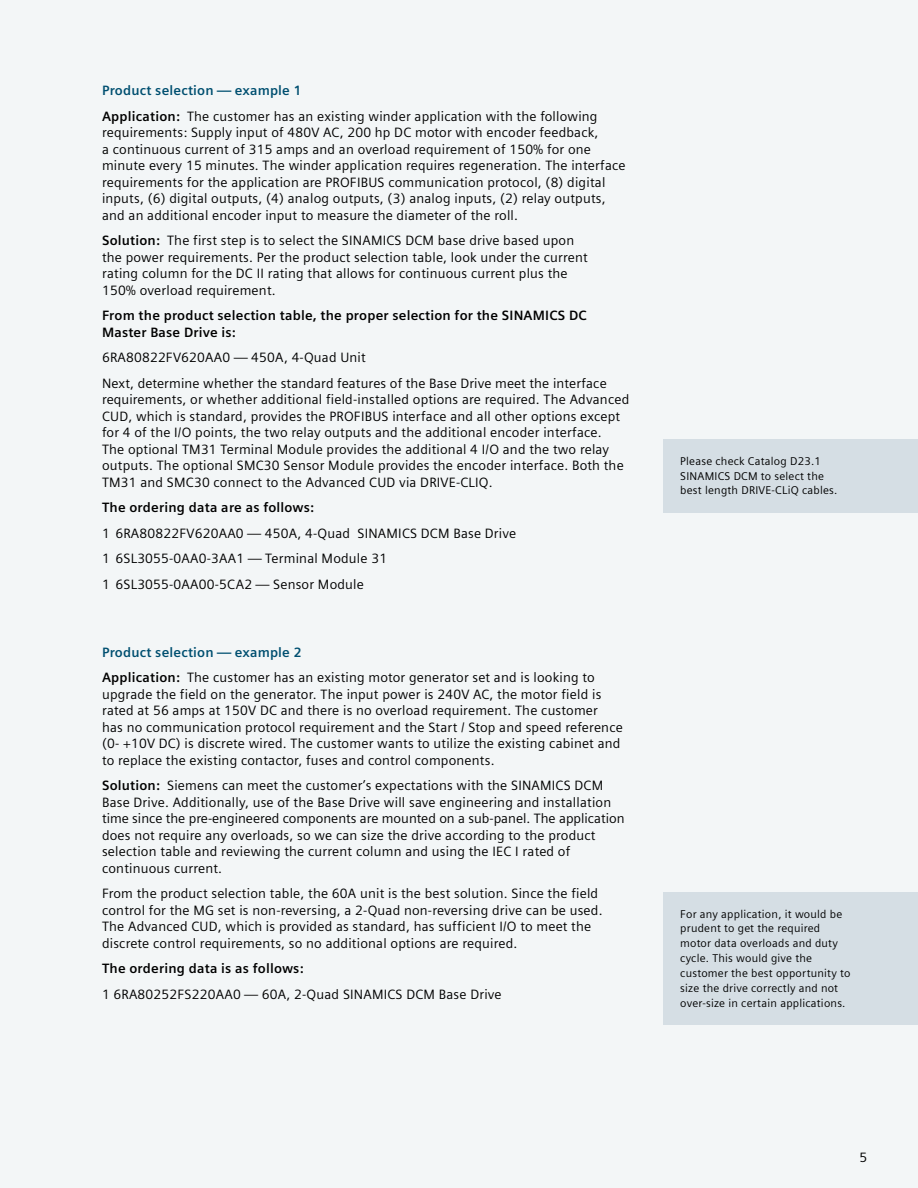
<style>
.page{position:relative;width:918px;height:1188px;background:#f3f6f7}
.page>*{position:absolute;margin:0;border:0;box-sizing:border-box;transform-origin:0 0}
.t1{font:13.5px/16.5px "Siemens Sans";letter-spacing:.015em;color:#000}
.t2{font:700 13.5px/16.5px "Siemens Sans";letter-spacing:.015em;color:#000}
.t3{font:11.25px/14.9px "Siemens Sans";letter-spacing:.02em;color:#000}
.s1{font-weight:700;color:#004f70}
.s2{font-weight:700}
</style>
<div class="page">
<div style="left:663px;top:439px;width:255px;height:73px;background:#d5dee4"></div>
<div style="left:663px;top:892px;width:255px;height:133px;background:#d5dee4"></div>
<p class="t1" style="left:102px;top:78px;width:497px;line-height:25.5px"><span class="s1">Product selection — example 1<br></span><span class="s2">Application:</span> The customer has an existing winder application with the following</p>
<p class="t1" style="left:102px;top:125px;width:525px">requirements: Supply input of 480V AC, 200 hp DC motor with encoder feedback,<br>a continuous current of 315 amps and an overload requirement of 150% for one minute every 15 minutes. The winder application requires regeneration. The interface requirements for the application are PROFIBUS communication protocol, (8) digital inputs, (6) digital outputs, (4) analog outputs, (3) analog inputs, (2) relay outputs, and an additional encoder input to measure the diameter of the roll.</p>
<p class="t1" style="left:102px;top:233px;width:487px"><span class="s2">Solution:</span> The first step is to select the SINAMICS DCM base drive based upon the power requirements. Per the product selection table, look under the current rating column for the DC II rating that allows for continuous current plus the 150% overload requirement.</p>
<p class="t2" style="left:102px;top:308px;width:486px">From the product selection table, the proper selection for the SINAMICS DC<br>Master Base Drive is:</p>
<p class="t1" style="left:102px;top:345px;width:506px;line-height:25.5px">6RA80822FV620AA0 — 450A, 4-Quad Unit<br>Next, determine whether the standard features of the Base Drive meet the interface</p>
<p class="t1" style="left:102px;top:392px;width:529px">requirements, or whether additional field-installed options are required. The Advanced CUD, which is standard, provides the PROFIBUS interface and all other options except for 4 of the I/O points, the two relay outputs and the additional encoder interface.<br>The optional TM31 Terminal Module provides the additional 4 I/O and the two relay outputs. The optional SMC30 Sensor Module provides the encoder interface. Both the TM31 and SMC30 connect to the Advanced CUD via DRIVE-CLIQ.</p>
<p class="t2" style="left:102px;top:500px;width:214px">The ordering data are as follows:</p>
<p class="t1" style="left:102px;top:521px;width:416px;line-height:25.5px">1 6RA80822FV620AA0 — 450A, 4-Quad SINAMICS DCM Base Drive<br>1 6SL3055-0AA0-3AA1 — Terminal Module 31<br>1 6SL3055-0AA00-5CA2 — Sensor Module</p>
<p class="t1" style="left:102px;top:639px;width:494px;line-height:25.5px"><span class="s1">Product selection — example 2<br></span><span class="s2">Application:</span> The customer has an existing motor generator set and is looking to</p>
<p class="t1" style="left:102px;top:686px;width:522px">upgrade the field on the generator. The input power is 240V AC, the motor field is rated at 56 amps at 150V DC and there is no overload requirement. The customer<br>has no communication protocol requirement and the Start / Stop and speed reference (0- +10V DC) is discrete wired. The customer wants to utilize the existing cabinet and to replace the existing contactor, fuses and control components.</p>
<p class="t1" style="left:102px;top:777px;width:524px"><span class="s2">Solution:</span> Siemens can meet the customer’s expectations with the SINAMICS DCM Base Drive. Additionally, use of the Base Drive will save engineering and installation time since the pre-engineered components are mounted on a sub-panel. The application does not require any overloads, so we can size the drive according to the product selection table and reviewing the current column and using the IEC I rated of continuous current.</p>
<p class="t1" style="left:102px;top:885px;width:502px">From the product selection table, the 60A unit is the best solution. Since the field control for the MG set is non-reversing, a 2-Quad non-reversing drive can be used.<br>The Advanced CUD, which is provided as standard, has sufficient I/O to meet the discrete control requirements, so no additional options are required.</p>
<p class="t2" style="left:102px;top:960px;width:203px">The ordering data is as follows:</p>
<p class="t1" style="left:102px;top:986px;width:401px">1 6RA80252FS220AA0 — 60A, 2-Quad SINAMICS DCM Base Drive</p>
<p class="t3" style="left:680px;top:453px;width:159px">Please check Catalog D23.1<br>SINAMICS DCM to select the best length DRIVE-CLiQ cables.</p>
<p class="t3" style="left:680px;top:906px;width:172px">For any application, it would be prudent to get the required motor data overloads and duty cycle. This would give the customer the best opportunity to size the drive correctly and not over-size in certain applications.</p>
<p class="t1" style="left:860px;top:1150px;width:9px">5</p>
</div>
